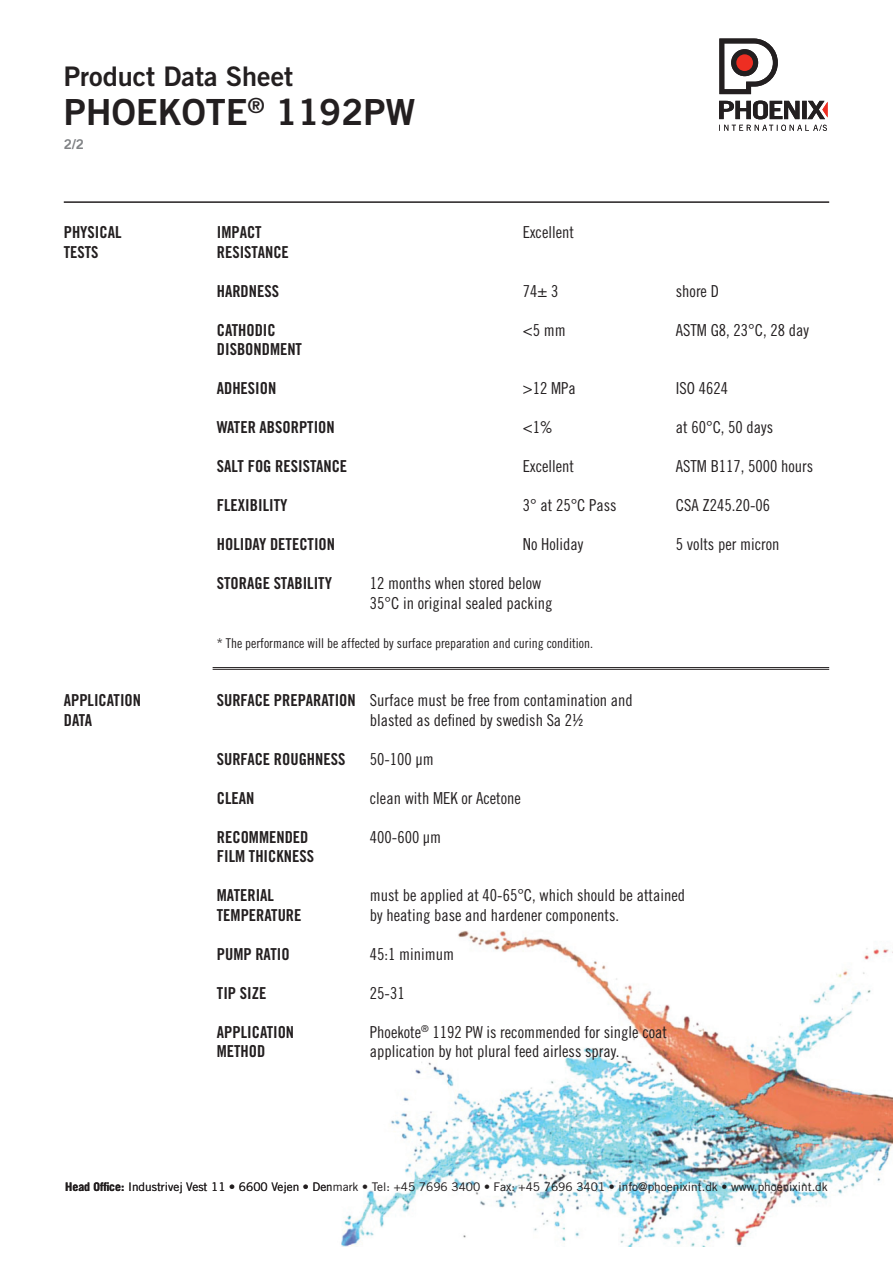
<style>
.page{position:relative;width:893px;height:1263px;background:#fff}
.page>*{position:absolute;margin:0;border:0;box-sizing:border-box;transform-origin:0 0}
.t1{font:36px "Trade Gothic Bold Two";color:#231f20}
.t2{font:27px "Trade Gothic Bold Two";color:#231f20}
.t3{font:16.5px/19.5px "Trade Gothic Cond Eighteen";color:#231f20}
.t4{font:16.5px "Trade Gothic Bold Cond Twenty";color:#231f20}
.t5{font:13.5px "Trade Gothic Cond Eighteen";color:#231f20}
.t6{font:13.5px "Trade Gothic Bold Two";color:#808285}
.t7{font:11.85px "Trade Gothic";color:#231f20}
.s1{font-family:"Trade Gothic Bold Cond Twenty"}
.s2{font-weight:700}
</style>
<div class="page">
<hr style="left:64px;top:201px;width:765px;height:2px;background:#231f20">
<img style="left:341px;top:930px;width:552px;height:316px">
<svg style="left:719px;top:39px;width:59px;height:55px"></svg>
<svg style="left:719px;top:101px;width:80px;height:18px"></svg>
<div style="left:802px;top:101px;width:5px;height:18px;background:#231f20"></div>
<svg style="left:719px;top:125px;width:108px;height:6px"></svg>
<svg style="left:807px;top:101px;width:21px;height:18px"></svg>
<hr style="left:213px;top:669px;width:616px;height:1px;background:#231f20">
<hr style="left:213px;top:667px;width:616px;height:1px;background:#231f20">
<h2 class="t2" style="left:64px;top:59px;width:231px">Product Data Sheet</h2>
<h1 class="t1" style="left:64px;top:89px;width:353px">PHOEKOTE<sup>®</sup> 1192PW</h1>
<p class="t6" style="left:64px;top:135px;width:22px">2/2</p>
<p class="t4" style="left:64px;top:222px;width:59px">PHYSICAL</p>
<p class="t4" style="left:217px;top:222px;width:46px">IMPACT</p>
<p class="t3" style="left:523px;top:222px;width:53px">Excellent</p>
<p class="t4" style="left:64px;top:242px;width:36px">TESTS</p>
<p class="t4" style="left:217px;top:242px;width:74px">RESISTANCE</p>
<p class="t4" style="left:217px;top:281px;width:64px">HARDNESS</p>
<p class="t3" style="left:523px;top:281px;width:37px">74± 3</p>
<p class="t3" style="left:676px;top:281px;width:45px">shore D</p>
<p class="t4" style="left:217px;top:320px;width:60px">CATHODIC</p>
<p class="t3" style="left:523px;top:320px;width:44px">&lt;5 mm</p>
<p class="t3" style="left:676px;top:320px;width:135px">ASTM G8, 23°C, 28 day</p>
<p class="t4" style="left:217px;top:339px;width:87px">DISBONDMENT</p>
<p class="t4" style="left:217px;top:378px;width:61px">ADHESION</p>
<p class="t3" style="left:523px;top:378px;width:54px">&gt;12 MPa</p>
<p class="t3" style="left:676px;top:378px;width:54px">ISO 4624</p>
<p class="t4" style="left:217px;top:417px;width:119px">WATER ABSORPTION</p>
<p class="t3" style="left:523px;top:417px;width:32px">&lt;1%</p>
<p class="t3" style="left:676px;top:417px;width:99px">at 60°C, 50 days</p>
<p class="t4" style="left:217px;top:456px;width:132px">SALT FOG RESISTANCE</p>
<p class="t3" style="left:523px;top:456px;width:53px">Excellent</p>
<p class="t3" style="left:676px;top:456px;width:139px">ASTM B117, 5000 hours</p>
<p class="t4" style="left:217px;top:495px;width:72px">FLEXIBILITY</p>
<p class="t3" style="left:523px;top:495px;width:95px">3° at 25°C Pass</p>
<p class="t3" style="left:676px;top:495px;width:96px">CSA Z245.20-06</p>
<p class="t4" style="left:217px;top:534px;width:120px">HOLIDAY DETECTION</p>
<p class="t3" style="left:523px;top:534px;width:62px">No Holiday</p>
<p class="t3" style="left:676px;top:534px;width:105px">5 volts per micron</p>
<p class="t4" style="left:217px;top:573px;width:117px">STORAGE STABILITY</p>
<p class="t3" style="left:370px;top:573px;width:184px">12 months when stored below<br>35°C in original sealed packing</p>
<p class="t5" style="left:217px;top:635px;width:378px">* The performance will be affected by surface preparation and curing condition.</p>
<p class="t4" style="left:64px;top:690px;width:79px">APPLICATION</p>
<p class="t3" style="left:217px;top:690px;width:418px"><span class="s1">SURFACE PREPARATION</span> Surface must be free from contamination and</p>
<p class="t4" style="left:64px;top:710px;width:30px">DATA</p>
<p class="t3" style="left:370px;top:710px;width:215px">blasted as defined by swedish Sa 2½</p>
<p class="t4" style="left:217px;top:749px;width:130px">SURFACE ROUGHNESS</p>
<p class="t3" style="left:370px;top:749px;width:66px">50-100 µm</p>
<p class="t4" style="left:217px;top:788px;width:39px">CLEAN</p>
<p class="t3" style="left:370px;top:788px;width:153px">clean with MEK or Acetone</p>
<p class="t4" style="left:217px;top:827px;width:93px">RECOMMENDED</p>
<p class="t3" style="left:370px;top:827px;width:73px">400-600 µm</p>
<p class="t4" style="left:217px;top:846px;width:99px">FILM THICKNESS</p>
<p class="t4" style="left:217px;top:885px;width:59px">MATERIAL</p>
<p class="t3" style="left:370px;top:885px;width:317px">must be applied at 40-65°C, which should be attained</p>
<p class="t4" style="left:217px;top:905px;width:86px">TEMPERATURE</p>
<p class="t3" style="left:370px;top:905px;width:251px">by heating base and hardener components.</p>
<p class="t4" style="left:217px;top:944px;width:74px">PUMP RATIO</p>
<p class="t3" style="left:370px;top:944px;width:86px">45:1 minimum</p>
<p class="t4" style="left:217px;top:983px;width:51px">TIP SIZE</p>
<p class="t3" style="left:370px;top:983px;width:36px">25-31</p>
<p class="t4" style="left:217px;top:1022px;width:79px">APPLICATION</p>
<p class="t3" style="left:370px;top:1022px;width:299px">Phoekote<sup>®</sup> 1192 PW is recommended for single coat</p>
<p class="t4" style="left:217px;top:1041px;width:50px">METHOD</p>
<p class="t3" style="left:370px;top:1041px;width:251px">application by hot plural feed airless spray.</p>
<p class="t7" style="left:65px;top:1179px;width:764px"><span class="s2">Head Office:</span> Industrivej Vest 11 • 6600 Vejen • Denmark • Tel: +45 7696 3400 • Fax: +45 7696 3401 • info@phoenixint.dk • www.phoenixint.dk</p>
</div>
